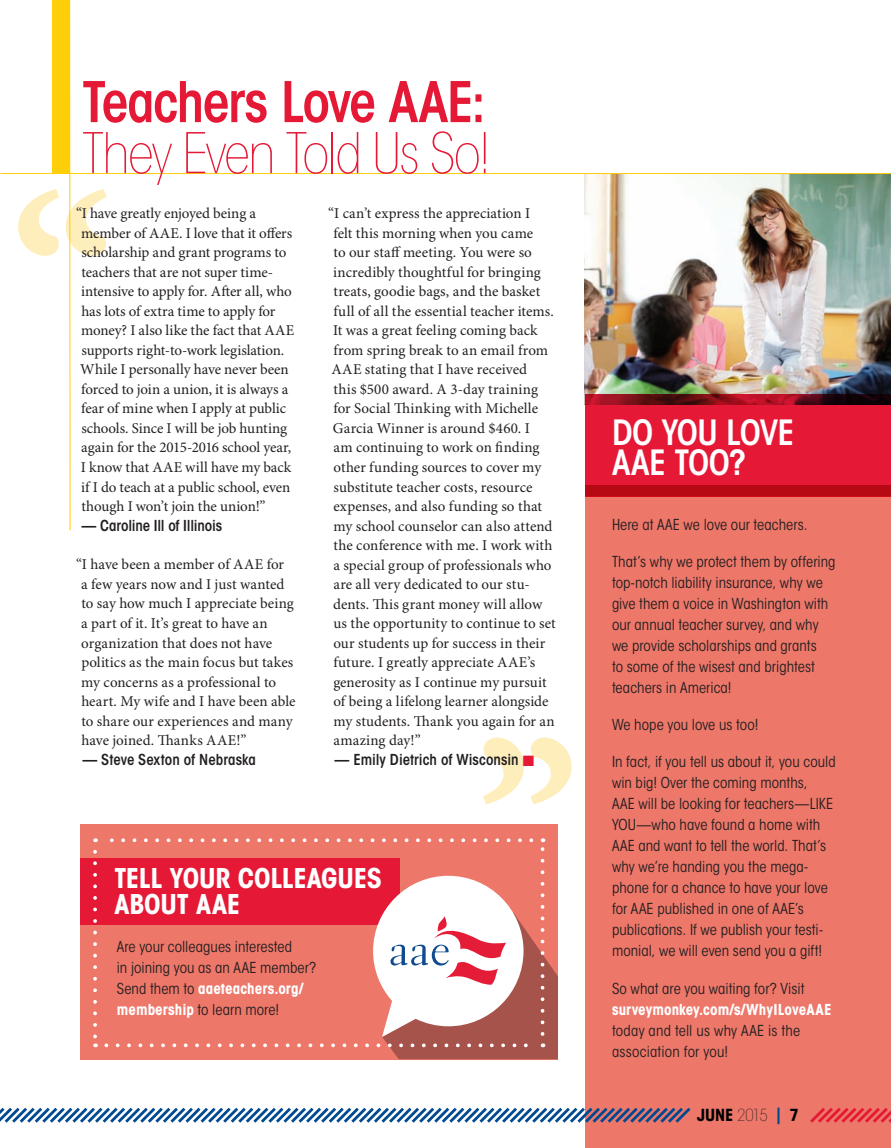
<style>
.page{position:relative;width:891px;height:1148px;background:#fff}
.page>*{position:absolute;margin:0;border:0;box-sizing:border-box;transform-origin:0 0}
.Headline{font:200 condensed 55.5px/51px "ITC Avant Garde Std";letter-spacing:-.035em;color:#e51836}
.Subhead{font:600 condensed 34.5px/30px "ITC Avant Garde Std";letter-spacing:-.015em;color:#fff}
.Subhead-2{font:700 condensed 27px/25.5px "ITC Avant Garde Std";letter-spacing:-.01em;color:#fff}
.t1{font:700 condensed 16.5px "ITC Avant Garde Std";color:#000}
.Body_Text{font:15px/19.5px "Minion Pro";color:#231f20}
.Body_Text-2{font:condensed 15px/21px "ITC Avant Garde Std";letter-spacing:.005em;color:#231f20}
.Subhead-3{font:condensed 15px/21px "ITC Avant Garde Std";color:#231f20}
.Body_Text-3{font:600 condensed 15px "ITC Avant Garde Std";color:#231f20}
.s1{font-weight:600}
.s2{color:#e51836}
.s3{font-weight:700;color:#fff}
.s4{font-weight:200;color:#231f20}
.s5{color:#014990}
</style>
<div class="page">
<div style="left:81px;top:824px;width:477px;height:235px;background:#ed7769"></div>
<div style="left:81px;top:857px;width:319px;height:67px;background:#e51836"></div>
<svg style="left:483px;top:737px;width:89px;height:67px"></svg>
<img style="left:585px;top:174px;width:306px;height:220px">
<svg style="left:18px;top:189px;width:89px;height:67px"></svg>
<hr style="left:0;top:173px;width:891px;height:1px;background:#fece08">
<div style="left:52px;top:0;width:18px;height:173px;background:#fece08"></div>
<hr style="left:69px;top:0;width:1px;height:530px;background:#fece08">
<div style="left:585px;top:485px;width:306px;height:663px;background:#ed7769"></div>
<svg style="left:93px;top:838px;width:465px;height:221px"></svg>
<div style="left:585px;top:394px;width:306px;height:102px;background:#e51836"></div>
<div style="left:585px;top:485px;width:306px;height:11px;background:#b60913"></div>
<svg style="left:810px;top:1108px;width:81px;height:15px"></svg>
<svg style="left:0;top:1107px;width:691px;height:16px"></svg>
<p class="Headline" style="left:82px;top:78px;width:410px"><span class="s1">Teachers Love AAE:<br></span>They Even Told Us So!</p>
<p class="Body_Text" style="left:76px;top:204px;width:220px">“I have greatly enjoyed being a member of AAE. I love that it offers scholarship and grant programs to teachers that are not super time&shy;intensive to apply for. After all, who has lots of extra time to apply for money? I also like the fact that AAE supports right-to-work legislation.<br>While I personally have never been forced to join a union, it is always a fear of mine when I apply at public schools. Since I will be job hunting again for the 2015-2016 school year, I know that AAE will have my back if I do teach at a public school, even though I won’t join the union!”</p>
<p class="Body_Text-3" style="left:82px;top:515px;width:142px">— Caroline Ill of Illinois</p>
<p class="Body_Text" style="left:81px;top:555px;width:216px;text-indent:-5px">“I have been a member of AAE for<br>a few years now and I just wanted to say how much I appreciate being a part of it. It’s great to have an organization that does not have politics as the main focus but takes my concerns as a professional to heart. My wife and I have been able to share our experiences and many have joined. Thanks AAE!”</p>
<p class="Body_Text-3" style="left:82px;top:749px;width:175px">— Steve Sexton of Nebraska</p>
<p class="Body_Text" style="left:328px;top:204px;width:229px">“I can’t express the appreciation I<br>felt this morning when you came<br>to our staff meeting. You were so incredibly thoughtful for bringing treats, goodie bags, and the basket full of all the essential teacher items.<br>It was a great feeling coming back from spring break to an email from AAE stating that I have received<br>this $500 award. A 3-day training<br>for Social Thinking with Michelle Garcia Winner is around $460. I<br>am continuing to work on finding other funding sources to cover my substitute teacher costs, resource expenses, and also funding so that my school counselor can also attend the conference with me. I work with a special group of professionals who are all very dedicated to our stu&shy;dents. This grant money will allow<br>us the opportunity to continue to set our students up for success in their future. I greatly appreciate AAE’s generosity as I continue my pursuit of being a lifelong learner alongside my students. Thank you again for an amazing day!”</p>
<p class="Body_Text-3" style="left:335px;top:749px;width:201px">— Emily Dietrich of Wisconsin <span class="s2">■</span></p>
<p class="Subhead-2" style="left:114px;top:865px;width:269px">TELL YOUR COLLEAGUES<br>ABOUT AAE</p>
<p class="Subhead-3" style="left:117px;top:936px;width:201px">Are your colleagues interested<br>in joining you as an AAE member?<br>Send them to <span class="s3">aaeteachers.org/ membership</span> to learn more!</p>
<p class="Subhead" style="left:612px;top:417px;width:184px">DO YOU LOVE<br>AAE TOO?</p>
<p class="Body_Text-2" style="left:612px;top:514px;width:197px">Here at AAE we love our teachers.</p>
<p class="Body_Text-2" style="left:612px;top:551px;width:225px">That’s why we protect them by offering top-notch liability insurance, why we give them a voice in Washington with our annual teacher survey, and why we provide scholarships and grants<br>to some of the wisest and brightest teachers in America!</p>
<p class="Body_Text-2" style="left:612px;top:714px;width:148px">We hope you love us too!</p>
<p class="Body_Text-2" style="left:612px;top:751px;width:225px">In fact, if you tell us about it, you could win big! Over the coming months,<br>AAE will be looking for teachers—LIKE YOU—who have found a home with AAE and want to tell the world. That’s why we’re handing you the mega&shy;phone for a chance to have your love for AAE published in one of AAE’s publications. If we publish your testi&shy;monial, we will even send you a gift!</p>
<p class="Body_Text-2" style="left:612px;top:977px;width:221px">So what are you waiting for? Visit <span class="s3">surveymonkey.com/s/WhyILoveAAE </span>today and tell us why AAE is the association for you!</p>
<p class="t1" style="left:697px;top:1104px;width:103px">JUNE <span class="s4">2015</span> <span class="s5">|</span> 7</p>
</div>
